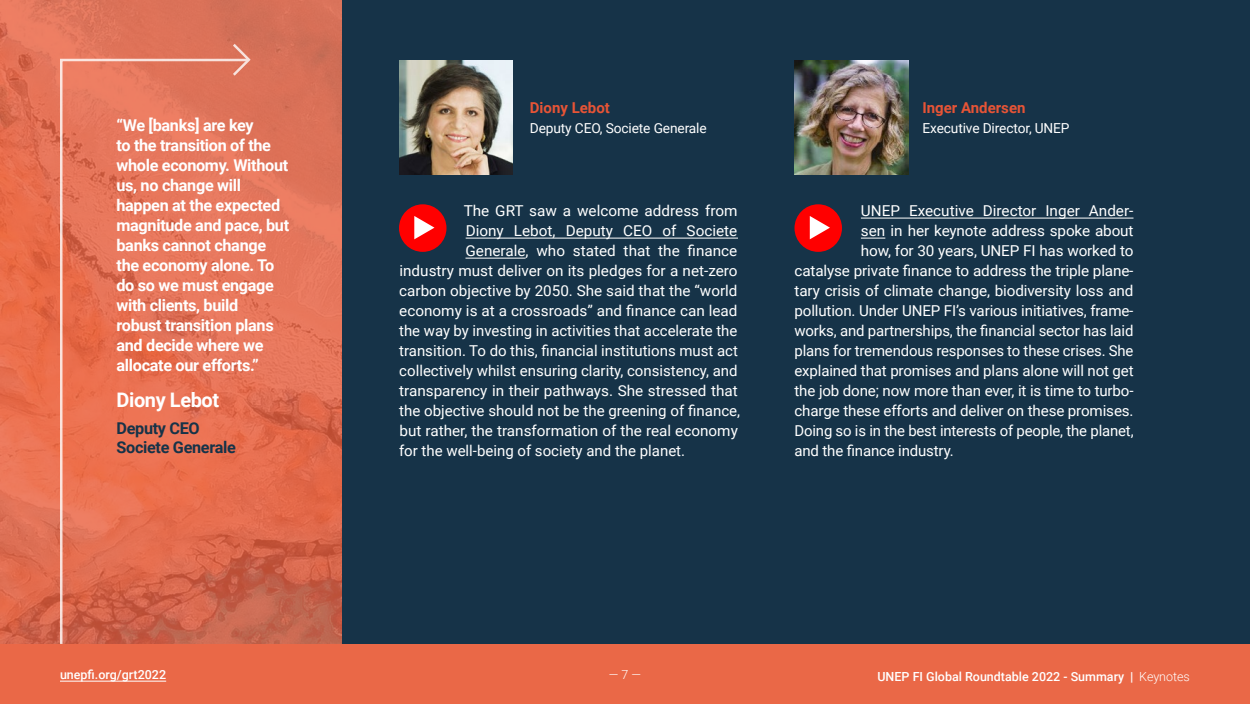
<style>
.page{position:relative;width:1250px;height:704px;background:#fff}
.page>*{position:absolute;margin:0;border:0;box-sizing:border-box;transform-origin:0 0}
.t1{font:700 20px "Roboto";letter-spacing:-.02em;color:#fff}
.t2{font:700 16.25px/20px "Roboto";letter-spacing:-.02em;color:#fff}
.t3{font:700 16.25px/18.8px "Roboto";letter-spacing:-.02em;color:#163348}
.t4{font:15px "Roboto";color:#fff}
.t5{font:700 15px "Roboto";color:#e75436}
.t6{font:13.75px "Roboto";letter-spacing:-.01em;color:#fff}
.t7{font:500 12.5px "Roboto";color:#fff}
.s1{font-family:"Roboto Slab";font-weight:400}
.s2{font-weight:300}
</style>
<div class="page">
<div style="left:0;top:643px;width:1250px;height:60px;background:#ea6847"></div>
<hr style="left:60px;top:680px;width:106px;height:1px;background:#fff">
<svg style="left:0;top:0;width:342px;height:643px;background:#df6e53"></svg>
<div style="left:342px;top:0;width:908px;height:643px;background:#163348"></div>
<hr style="left:466px;top:237px;width:272px;height:1px;background:#fff">
<hr style="left:466px;top:257px;width:60px;height:1px;background:#fff">
<div style="left:399px;top:204px;width:48px;height:48px;background:#f00;border-radius:50%"></div>
<svg style="left:414px;top:216px;width:20px;height:23px"></svg>
<img style="left:399px;top:60px;width:114px;height:114px">
<svg style="left:230px;top:41px;width:22px;height:37px"></svg>
<svg style="left:59px;top:57px;width:192px;height:587px;background:#e37155"></svg>
<hr style="left:861px;top:217px;width:273px;height:1px;background:#fff">
<svg style="left:861px;top:237px;width:24px;height:1px"></svg>
<div style="left:794px;top:204px;width:48px;height:48px;background:#f00;border-radius:50%"></div>
<svg style="left:810px;top:216px;width:20px;height:23px"></svg>
<img style="left:794px;top:60px;width:115px;height:114px">
<p class="t2" style="left:116px;top:114px;width:174px">“We [banks] are key<br>to the transition of the whole economy. Without us, no change will happen at the expected magnitude and pace, but banks cannot change the economy alone. To do so we must engage with clients, build<br>robust transition plans and decide where we allocate our efforts.”</p>
<h1 class="t1" style="left:116px;top:385px;width:104px">Diony Lebot</h1>
<p class="t3" style="left:116px;top:418px;width:121px">Deputy CEO<br>Societe Generale</p>
<p class="t5" style="left:530px;top:97px;width:82px">Diony Lebot</p>
<p class="t6" style="left:530px;top:118px;width:178px">Deputy CEO, Societe Generale</p>
<p class="t4" style="left:464px;top:199px;width:275px">The GRT saw a welcome address from</p>
<p class="t4" style="left:466px;top:219px;width:273px">Diony Lebot, Deputy CEO of Societe</p>
<p class="t4" style="left:466px;top:239px;width:273px">Generale, who stated that the finance</p>
<p class="t4" style="left:399px;top:259px;width:340px">industry must deliver on its pledges for a net-zero</p>
<p class="t4" style="left:399px;top:279px;width:340px">carbon objective by 2050. She said that the “world</p>
<p class="t4" style="left:399px;top:299px;width:340px">economy is at a crossroads” and finance can lead</p>
<p class="t4" style="left:399px;top:319px;width:340px">the way by investing in activities that accelerate the</p>
<p class="t4" style="left:399px;top:339px;width:340px">transition. To do this, financial institutions must act</p>
<p class="t4" style="left:399px;top:359px;width:340px">collectively whilst ensuring clarity, consistency, and</p>
<p class="t4" style="left:399px;top:379px;width:340px">transparency in their pathways. She stressed that</p>
<p class="t4" style="left:399px;top:399px;width:343px">the objective should not be the greening of finance,</p>
<p class="t4" style="left:399px;top:419px;width:340px">but rather, the transformation of the real economy</p>
<p class="t4" style="left:399px;top:439px;width:288px">for the well-being of society and the planet.</p>
<p class="t5" style="left:922px;top:97px;width:105px">Inger Andersen</p>
<p class="t6" style="left:922px;top:118px;width:149px">Executive Director, UNEP</p>
<p class="t4" style="left:861px;top:199px;width:274px">UNEP Executive Director Inger Ander-</p>
<p class="t4" style="left:861px;top:219px;width:274px">sen in her keynote address spoke about</p>
<p class="t4" style="left:861px;top:239px;width:274px">how, for 30 years, UNEP FI has worked to</p>
<p class="t4" style="left:795px;top:259px;width:340px">catalyse private finance to address the triple plane-</p>
<p class="t4" style="left:794px;top:279px;width:341px">tary crisis of climate change, biodiversity loss and</p>
<p class="t4" style="left:794px;top:299px;width:341px">pollution. Under UNEP FI’s various initiatives, frame-</p>
<p class="t4" style="left:794px;top:319px;width:341px">works, and partnerships, the financial sector has laid</p>
<p class="t4" style="left:794px;top:339px;width:341px">plans for tremendous responses to these crises. She</p>
<p class="t4" style="left:794px;top:359px;width:341px">explained that promises and plans alone will not get</p>
<p class="t4" style="left:794px;top:379px;width:341px">the job done; now more than ever, it is time to turbo-</p>
<p class="t4" style="left:794px;top:399px;width:341px">charge these efforts and deliver on these promises.</p>
<p class="t4" style="left:794px;top:419px;width:341px">Doing so is in the best interests of people, the planet,</p>
<p class="t4" style="left:794px;top:439px;width:161px">and the finance industry.</p>
<p class="t7" style="left:60px;top:665px;width:108px">unepfi.org/grt2022</p>
<p class="t7" style="left:878px;top:666px;width:314px">UNEP FI Global Roundtable 2022 - Summary <span class="s1">|</span> <span class="s2">Keynotes</span></p>
</div>
